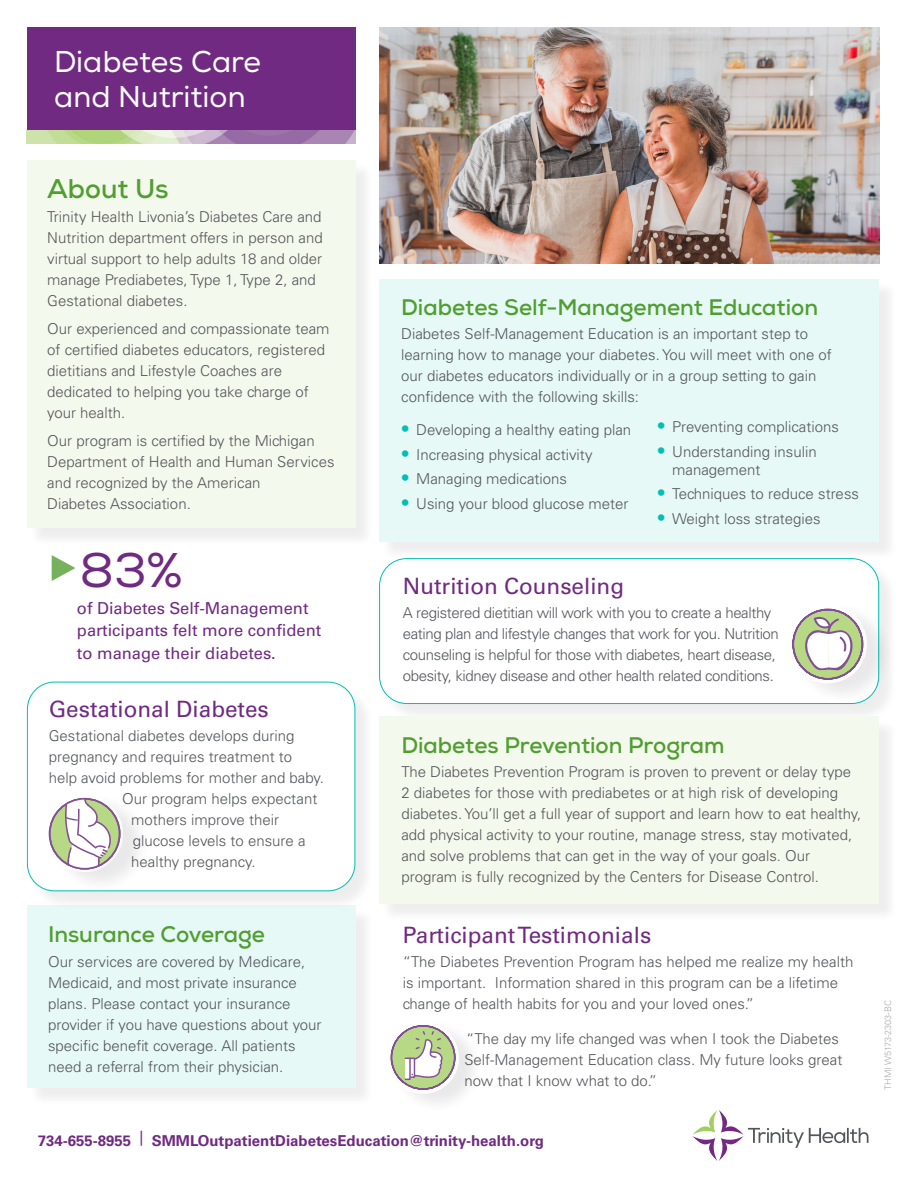
<style>
.page{position:relative;width:918px;height:1188px;background:#fff}
.page>*{position:absolute;margin:0;border:0;box-sizing:border-box;transform-origin:0 0}
.body{font:48.45px "Nexa";color:#702a82}
.t1{font:30px/34.5px "Nexa";color:#fff}
.Subhead{font:700 27px "Nexa";color:#509e2f}
.Subhead-2{font:22.5px "Univers LT Std";color:#702a82}
.Nexa_Sub{font:700 22.5px "Nexa";color:#509e2f}
.body-2{font:700 22.5px "Nexa";color:#509e2f}
.body-3{font:16.5px/22.5px "Univers LT Std";color:#702a82}
.body-4{font:300 15px/21px "Univers LT Std";color:#54555a}
.body-5{font:300 15px/21px "Univers LT Std";letter-spacing:-.025em;color:#54555a}
.t2{font:300 15px/18px "Univers LT Std";color:#555659}
.body-6{font:700 15px "Univers LT Std";color:#702a82}
.t3{font:300 9px "Univers LT Std";color:#aaabac}
.s1{font-stretch:condensed;font-size:18px;color:#00bfb3}
</style>
<div class="page">
<div style="left:381px;top:560px;width:517px;height:163px;background:#231f20;opacity:.08"></div>
<div style="left:380px;top:559px;width:499px;height:145px;background:#fff;border-radius:27px"></div>
<div style="left:29px;top:163px;width:345px;height:384px;background:#f3f3f3"></div>
<div style="left:27px;top:160px;width:328px;height:368px;background:#f4f9ed"></div>
<div style="left:381px;top:281px;width:517px;height:279px;background:#f2f2f2"></div>
<div style="left:379px;top:279px;width:500px;height:262px;background:#e6f9f7"></div>
<div style="left:381px;top:719px;width:517px;height:204px;background:#f3f3f3"></div>
<div style="left:379px;top:717px;width:500px;height:187px;background:#f4f9ed"></div>
<div style="left:27px;top:27px;width:328px;height:104px;background:#702a82"></div>
<img style="left:27px;top:131px;width:328px;height:12px">
<svg style="left:52px;top:555px;width:23px;height:26px"></svg>
<div style="left:29px;top:908px;width:345px;height:199px;background:#f4f5f5"></div>
<div style="left:27px;top:906px;width:328px;height:182px;background:#e6f9f7"></div>
<div style="left:29px;top:684px;width:345px;height:226px;background:#231f20;opacity:.08"></div>
<div style="left:27px;top:682px;width:328px;height:209px;background:#fff;border-radius:27px"></div>
<div style="left:27px;top:682px;width:328px;height:209px;border:1px solid #00bfb3;border-radius:27px"></div>
<div style="left:50px;top:793px;width:101px;height:101px;background:#231f20;opacity:.1"></div>
<div style="left:46px;top:795px;width:77px;height:77px;border:9px solid #fff;border-radius:50%"></div>
<div style="left:50px;top:799px;width:70px;height:70px;background:#b7d885;border-radius:50%"></div>
<div style="left:49px;top:798px;width:72px;height:72px;border:2px solid #845094;border-radius:50%"></div>
<svg style="left:65px;top:798px;width:46px;height:71px"></svg>
<img style="left:379px;top:27px;width:500px;height:237px">
<svg style="left:692px;top:1110px;width:176px;height:51px"></svg>
<div style="left:792px;top:603px;width:102px;height:102px;background:#231f20;opacity:.1"></div>
<div style="left:788px;top:604px;width:79px;height:79px;border:9px solid #fff;border-radius:50%"></div>
<svg style="left:792px;top:609px;width:71px;height:71px"></svg>
<div style="left:390px;top:1020px;width:94px;height:94px;background:#231f20;opacity:.1"></div>
<div style="left:387px;top:1022px;width:72px;height:72px;border:8px solid #fff;border-radius:50%"></div>
<svg style="left:391px;top:1025px;width:64px;height:65px"></svg>
<p class="t1" style="left:54px;top:45px;width:209px">Diabetes Care and Nutrition</p>
<p class="Subhead" style="left:47px;top:171px;width:123px">About Us</p>
<p class="body-4" style="left:47px;top:207px;width:277px">Trinity Health Livonia’s Diabetes Care and Nutrition department offers in person and virtual support to help adults 18 and older manage Prediabetes, Type 1, Type 2, and Gestational diabetes.</p>
<p class="body-4" style="left:47px;top:318px;width:284px">Our experienced and compassionate team of certified diabetes educators, registered dietitians and Lifestyle Coaches are dedicated to helping you take charge of your health.</p>
<p class="body-4" style="left:47px;top:430px;width:289px">Our program is certified by the Michigan Department of Health and Human Services and recognized by the American<br>Diabetes Association.</p>
<p class="body" style="left:80px;top:541px;width:104px">83%</p>
<p class="body-3" style="left:77px;top:597px;width:246px">of Diabetes Self-Management participants felt more confident to manage their diabetes.</p>
<p class="Subhead-2" style="left:49px;top:696px;width:222px">Gestational Diabetes</p>
<p class="body-4" style="left:49px;top:725px;width:247px">Gestational diabetes develops during</p>
<p class="body-4" style="left:49px;top:746px;width:245px">pregnancy and requires treatment to</p>
<p class="body-4" style="left:49px;top:767px;width:277px">help avoid problems for mother and baby.</p>
<p class="body-4" style="left:122px;top:788px;width:197px">Our program helps expectant</p>
<p class="body-4" style="left:131px;top:809px;width:149px">mothers improve their</p>
<p class="body-4" style="left:133px;top:830px;width:174px">glucose levels to ensure a</p>
<p class="body-4" style="left:131px;top:851px;width:126px">healthy pregnancy.</p>
<p class="body-2" style="left:48px;top:920px;width:219px">Insurance Coverage</p>
<p class="body-4" style="left:48px;top:951px;width:275px">Our services are covered by Medicare, Medicaid, and most private insurance plans. Please contact your insurance provider if you have questions about your specific benefit coverage. All patients need a referral from their physician.</p>
<p class="Nexa_Sub" style="left:401px;top:293px;width:418px">Diabetes Self-Management Education</p>
<p class="body-4" style="left:401px;top:323px;width:432px">Diabetes Self-Management Education is an important step to learning how to manage your diabetes. You will meet with one of our diabetes educators individually or in a group setting to gain confidence with the following skills:</p>
<p class="t2" style="left:400px;top:420px;width:233px"><span class="s1">•</span> Developing a healthy eating plan</p>
<p class="t2" style="left:400px;top:445px;width:194px"><span class="s1">•</span> Increasing physical activity</p>
<p class="t2" style="left:400px;top:470px;width:169px"><span class="s1">•</span> Managing medications</p>
<p class="t2" style="left:400px;top:495px;width:230px"><span class="s1">•</span> Using your blood glucose meter</p>
<p class="t2" style="left:656px;top:417px;width:185px"><span class="s1">•</span> Preventing complications</p>
<p class="t2" style="left:672px;top:442px;width:146px;text-indent:-16px"><span class="s1">•</span> Understanding insulin management</p>
<p class="t2" style="left:656px;top:485px;width:205px"><span class="s1">•</span> Techniques to reduce stress</p>
<p class="t2" style="left:656px;top:510px;width:167px"><span class="s1">•</span> Weight loss strategies</p>
<p class="Subhead-2" style="left:403px;top:572px;width:223px">Nutrition Counseling</p>
<p class="body-5" style="left:403px;top:602px;width:378px">A registered dietitian will work with you to create a healthy eating plan and lifestyle changes that work for you. Nutrition counseling is helpful for those with diabetes, heart disease, obesity, kidney disease and other health related conditions.</p>
<p class="Nexa_Sub" style="left:401px;top:731px;width:325px">Diabetes Prevention Program</p>
<p class="body-4" style="left:401px;top:761px;width:462px">The Diabetes Prevention Program is proven to prevent or delay type 2 diabetes for those with prediabetes or at high risk of developing diabetes. You’ll get a full year of support and learn how to eat healthy, add physical activity to your routine, manage stress, stay motivated, and solve problems that can get in the way of your goals. Our program is fully recognized by the Centers for Disease Control.</p>
<p class="Subhead-2" style="left:403px;top:922px;width:250px">Participant Testimonials</p>
<p class="body-4" style="left:403px;top:952px;width:452px">“The Diabetes Prevention Program has helped me realize my health is important. Information shared in this program can be a lifetime change of health habits for you and your loved ones.”</p>
<p class="body-4" style="left:464px;top:1028px;width:380px">“The day my life changed was when I took the Diabetes<br>Self-Management Education class. My future looks great now that I know what to do.”</p>
<p class="body-6" style="left:38px;top:1132px;width:508px">734-655-8955 <sup>|</sup> SMMLOutpatientDiabetesEducation@trinity-health.org</p>
<p class="t3" style="left:882px;top:1090px;width:91px;rotate:-90deg">THMI W5173-2303-BC</p>
</div>
